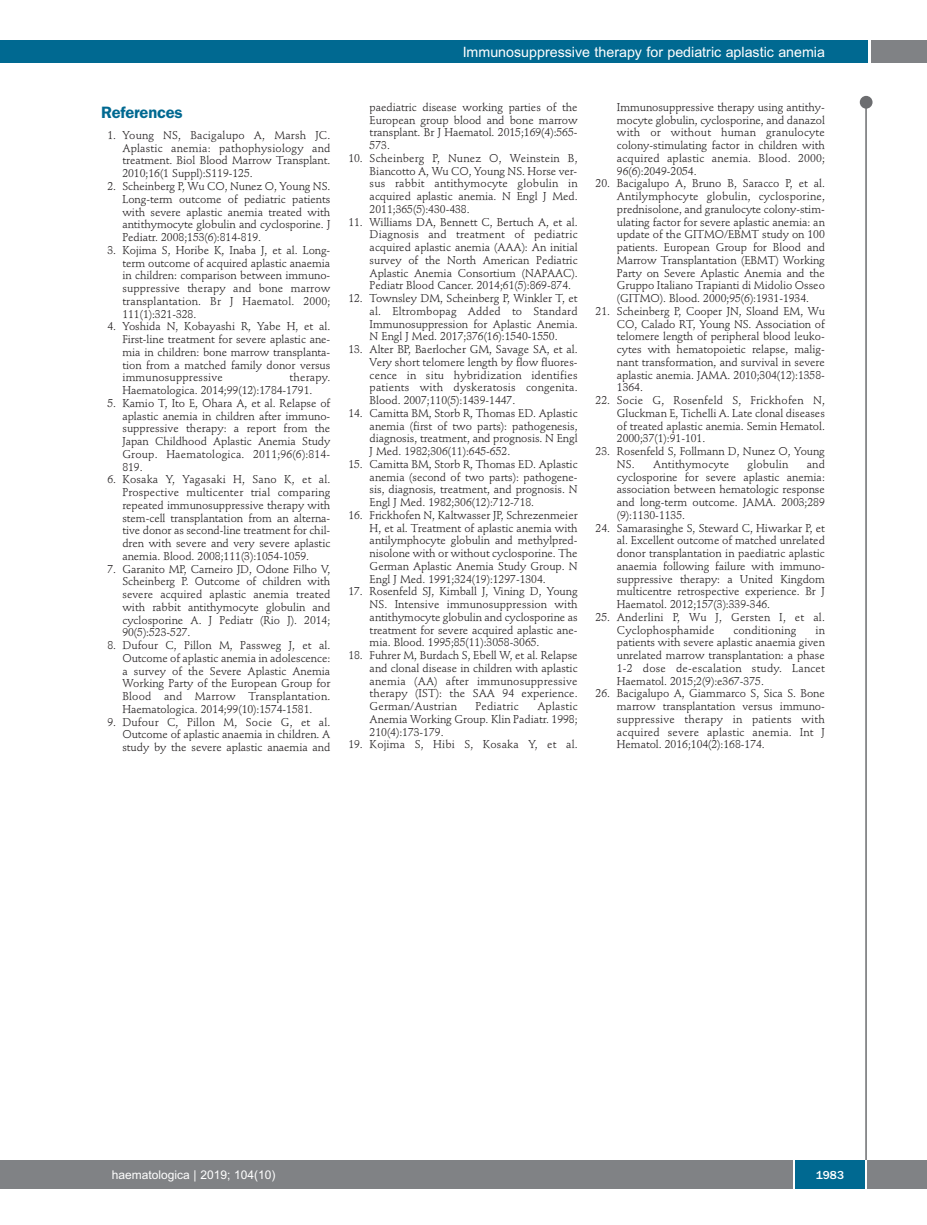
<style>
.page{position:relative;width:927px;height:1225px;background:#fff}
.page>*{position:absolute;margin:0;border:0;box-sizing:border-box;transform-origin:0 0}
.t1{font:600 16.5px "Franklin Gothic";letter-spacing:-.01em;color:#006991}
.t2{font:14.25px "Arial";color:#fff}
.t3{font:12px "Arial";color:#fff}
.t4{font:500 12px "Franklin Gothic";color:#fff}
.t5{font:11.25px/12.8px "Stempel Schneidler";letter-spacing:-.005em;color:#231f20;text-align:justify}
.t6{font:11.25px/12.8px "Stempel Schneidler";letter-spacing:.015em;color:#231f20}
</style>
<div class="page">
<div style="left:860px;top:96px;width:12px;height:13px;background:#6c6d70;border-radius:50%"></div>
<hr style="left:865px;top:98px;width:2px;height:1062px;background:#6c6d70">
<div style="left:871px;top:40px;width:56px;height:22px;background:#808285"></div>
<div style="left:18px;top:40px;width:849px;height:22px;background:#006991"></div>
<div style="left:17px;top:1160px;width:910px;height:28px;background:#808285"></div>
<div style="left:795px;top:1160px;width:70px;height:28px;background:#006991"></div>
<hr style="left:793px;top:1160px;width:2px;height:28px;background:#fff">
<hr style="left:865px;top:1160px;width:2px;height:28px;background:#fff">
<div style="left:0;top:40px;width:19px;height:22px;background:#006991"></div>
<div style="left:0;top:1160px;width:18px;height:28px;background:#808285"></div>
<h1 class="t1" style="left:101px;top:106px;width:83px">References</h1>
<p class="t5" style="left:122px;top:130px;width:209px;text-indent:-15px">1. Young NS, Bacigalupo A, Marsh JC.<br>Aplastic anemia: pathophysiology and treatment. Biol Blood Marrow Transplant.<br>2010;16(1 Suppl):S119-125.</p>
<p class="t5" style="left:122px;top:181px;width:209px;text-indent:-15px">2. Scheinberg P, Wu CO, Nunez O, Young NS.<br>Long-term outcome of pediatric patients with severe aplastic anemia treated with antithymocyte globulin and cyclosporine. J Pediatr. 2008;153(6):814-819.</p>
<p class="t5" style="left:122px;top:245px;width:209px;text-indent:-15px">3. Kojima S, Horibe K, Inaba J, et al. Long&shy;term outcome of acquired aplastic anaemia in children: comparison between immuno&shy;suppressive therapy and bone marrow transplantation. Br J Haematol. 2000; 111(1):321-328.</p>
<p class="t5" style="left:122px;top:321px;width:209px;text-indent:-15px">4. Yoshida N, Kobayashi R, Yabe H, et al.<br>First-line treatment for severe aplastic ane&shy;mia in children: bone marrow transplanta&shy;tion from a matched family donor versus immunosuppressive</p>
<p class="t5" style="left:122px;top:372px;width:209px;text-indent:167px">therapy.<br>Haematologica. 2014;99(12):1784-1791.</p>
<p class="t5" style="left:122px;top:398px;width:209px;text-indent:-15px">5. Kamio T, Ito E, Ohara A, et al. Relapse of aplastic anemia in children after immuno&shy;suppressive therapy: a report from the Japan Childhood Aplastic Anemia Study Group. Haematologica. 2011;96(6):814- 819.</p>
<p class="t5" style="left:122px;top:474px;width:209px;text-indent:-15px">6. Kosaka Y, Yagasaki H, Sano K, et al.<br>Prospective multicenter trial comparing repeated immunosuppressive therapy with stem-cell transplantation from an alterna&shy;tive donor as second-line treatment for chil&shy;dren with severe and very severe aplastic anemia. Blood. 2008;111(3):1054-1059.</p>
<p class="t5" style="left:122px;top:563px;width:209px;text-indent:-15px">7. Garanito MP, Carneiro JD, Odone Filho V, Scheinberg P. Outcome of children with severe acquired aplastic anemia treated with rabbit antithymocyte globulin and cyclosporine A. J Pediatr (Rio J). 2014; 90(5):523-527.</p>
<p class="t5" style="left:122px;top:640px;width:209px;text-indent:-15px">8. Dufour C, Pillon M, Passweg J, et al.<br>Outcome of aplastic anemia in adolescence: a survey of the Severe Aplastic Anemia Working Party of the European Group for Blood and Marrow Transplantation.<br>Haematologica. 2014;99(10):1574-1581.</p>
<p class="t5" style="left:122px;top:716px;width:209px;text-indent:-15px">9. Dufour C, Pillon M, Socie G, et al.<br>Outcome of aplastic anaemia in children. A study by the severe aplastic anaemia and</p>
<p class="t2" style="left:463px;top:44px;width:364px">Immunosuppressive therapy for pediatric aplastic anemia</p>
<p class="t5" style="left:370px;top:102px;width:209px">paediatric disease working parties of the European group blood and bone marrow transplant. Br J Haematol. 2015;169(4):565- 573.</p>
<p class="t5" style="left:370px;top:153px;width:209px;text-indent:-21px">10. Scheinberg P, Nunez O, Weinstein B, Biancotto A, Wu CO, Young NS. Horse ver&shy;sus rabbit antithymocyte globulin in acquired aplastic anemia. N Engl J Med.<br>2011;365(5):430-438.</p>
<p class="t5" style="left:370px;top:216px;width:209px;text-indent:-21px">11. Williams DA, Bennett C, Bertuch A, et al.<br>Diagnosis and treatment of pediatric acquired aplastic anemia (AAA): An initial survey of the North American Pediatric Aplastic Anemia Consortium (NAPAAC).<br>Pediatr Blood Cancer. 2014;61(5):869-874.</p>
<p class="t5" style="left:370px;top:293px;width:209px;text-indent:-21px">12. Townsley DM, Scheinberg P, Winkler T, et al. Eltrombopag Added to Standard Immunosuppression for Aplastic Anemia.<br>N Engl J Med. 2017;376(16):1540-1550.</p>
<p class="t5" style="left:370px;top:344px;width:209px;text-indent:-21px">13. Alter BP, Baerlocher GM, Savage SA, et al.<br>Very short telomere length by flow fluores&shy;cence in situ hybridization identifies patients with dyskeratosis congenita.<br>Blood. 2007;110(5):1439-1447.</p>
<p class="t5" style="left:370px;top:408px;width:209px;text-indent:-21px">14. Camitta BM, Storb R, Thomas ED. Aplastic anemia (first of two parts): pathogenesis, diagnosis, treatment, and prognosis. N Engl J Med. 1982;306(11):645-652.</p>
<p class="t5" style="left:370px;top:459px;width:209px;text-indent:-21px">15. Camitta BM, Storb R, Thomas ED. Aplastic anemia (second of two parts): pathogene&shy;sis, diagnosis, treatment, and prognosis. N Engl J Med. 1982;306(12):712-718.</p>
<p class="t5" style="left:370px;top:510px;width:209px;text-indent:-21px">16. Frickhofen N, Kaltwasser JP, Schrezenmeier H, et al. Treatment of aplastic anemia with antilymphocyte globulin and methylpred&shy;nisolone with or without cyclosporine. The German Aplastic Anemia Study Group. N Engl J Med. 1991;324(19):1297-1304.</p>
<p class="t5" style="left:370px;top:586px;width:209px;text-indent:-21px">17. Rosenfeld SJ, Kimball J, Vining D, Young NS. Intensive immunosuppression with antithymocyte globulin and cyclosporine as treatment for severe acquired aplastic ane&shy;mia. Blood. 1995;85(11):3058-3065.</p>
<p class="t5" style="left:370px;top:650px;width:209px;text-indent:-21px">18. Fuhrer M, Burdach S, Ebell W, et al. Relapse and clonal disease in children with aplastic anemia (AA) after immunosuppressive therapy (IST): the SAA 94 experience.<br>German/Austrian</p>
<p class="t5" style="left:370px;top:701px;width:209px;text-indent:168px">Aplastic Anemia Working Group. Klin Padiatr. 1998; 210(4):173-179.</p>
<p class="t6" style="left:348px;top:739px;width:231px">19. Kojima S, Hibi S, Kosaka Y, et al.</p>
<p class="t6" style="left:476px;top:701px;width:45px">Pediatric</p>
<p class="t5" style="left:617px;top:102px;width:209px">Immunosuppressive therapy using antithy&shy;mocyte globulin, cyclosporine, and danazol with or without human granulocyte colony-stimulating factor in children with acquired aplastic anemia. Blood. 2000; 96(6):2049-2054.</p>
<p class="t5" style="left:617px;top:178px;width:209px;text-indent:-21px">20. Bacigalupo A, Bruno B, Saracco P, et al.<br>Antilymphocyte globulin, cyclosporine, prednisolone, and granulocyte colony-stim&shy;ulating factor for severe aplastic anemia: an update of the GITMO/EBMT study on 100 patients. European Group for Blood and Marrow Transplantation (EBMT) Working Party on Severe Aplastic Anemia and the Gruppo Italiano Trapianti di Midolio Osseo (GITMO). Blood. 2000;95(6):1931-1934.</p>
<p class="t5" style="left:617px;top:306px;width:209px;text-indent:-21px">21. Scheinberg P, Cooper JN, Sloand EM, Wu CO, Calado RT, Young NS. Association of telomere length of peripheral blood leuko&shy;cytes with hematopoietic relapse, malig&shy;nant transformation, and survival in severe aplastic anemia. JAMA. 2010;304(12):1358- 1364.</p>
<p class="t5" style="left:617px;top:395px;width:209px;text-indent:-21px">22. Socie G, Rosenfeld S, Frickhofen N, Gluckman E, Tichelli A. Late clonal diseases of treated aplastic anemia. Semin Hematol.<br>2000;37(1):91-101.</p>
<p class="t5" style="left:617px;top:446px;width:209px;text-indent:-21px">23. Rosenfeld S, Follmann D, Nunez O, Young<br>NS. Antithymocyte</p>
<p class="t5" style="left:617px;top:459px;width:209px;text-indent:190px">and cyclosporine for severe aplastic anemia: association between hematologic response and long-term outcome. JAMA. 2003;289 (9):1130-1135.</p>
<p class="t5" style="left:617px;top:522px;width:209px;text-indent:-21px">24. Samarasinghe S, Steward C, Hiwarkar P, et al. Excellent outcome of matched unrelated donor transplantation in paediatric aplastic anaemia following failure with immuno&shy;suppressive therapy: a United Kingdom multicentre retrospective experience. Br J Haematol. 2012;157(3):339-346.</p>
<p class="t6" style="left:617px;top:612px;width:209px;text-indent:-21px">25. Anderlini P, Wu J, Gersten I, et al.<br>Cyclophosphamide</p>
<p class="t6" style="left:748px;top:459px;width:42px">globulin</p>
<p class="t6" style="left:733px;top:624px;width:65px">conditioning</p>
<p class="t5" style="left:617px;top:624px;width:209px;text-indent:198px">in patients with severe aplastic anaemia given unrelated marrow transplantation: a phase 1-2 dose de-escalation study. Lancet Haematol. 2015;2(9):e367-375.</p>
<p class="t5" style="left:617px;top:688px;width:209px;text-indent:-21px">26. Bacigalupo A, Giammarco S, Sica S. Bone marrow transplantation versus immuno&shy;suppressive therapy in patients with acquired severe aplastic anemia. Int J Hematol. 2016;104(2):168-174.</p>
<p class="t3" style="left:112px;top:1167px;width:165px">haematologica | 2019; 104(10)</p>
<p class="t4" style="left:816px;top:1167px;width:30px">1983</p>
</div>
